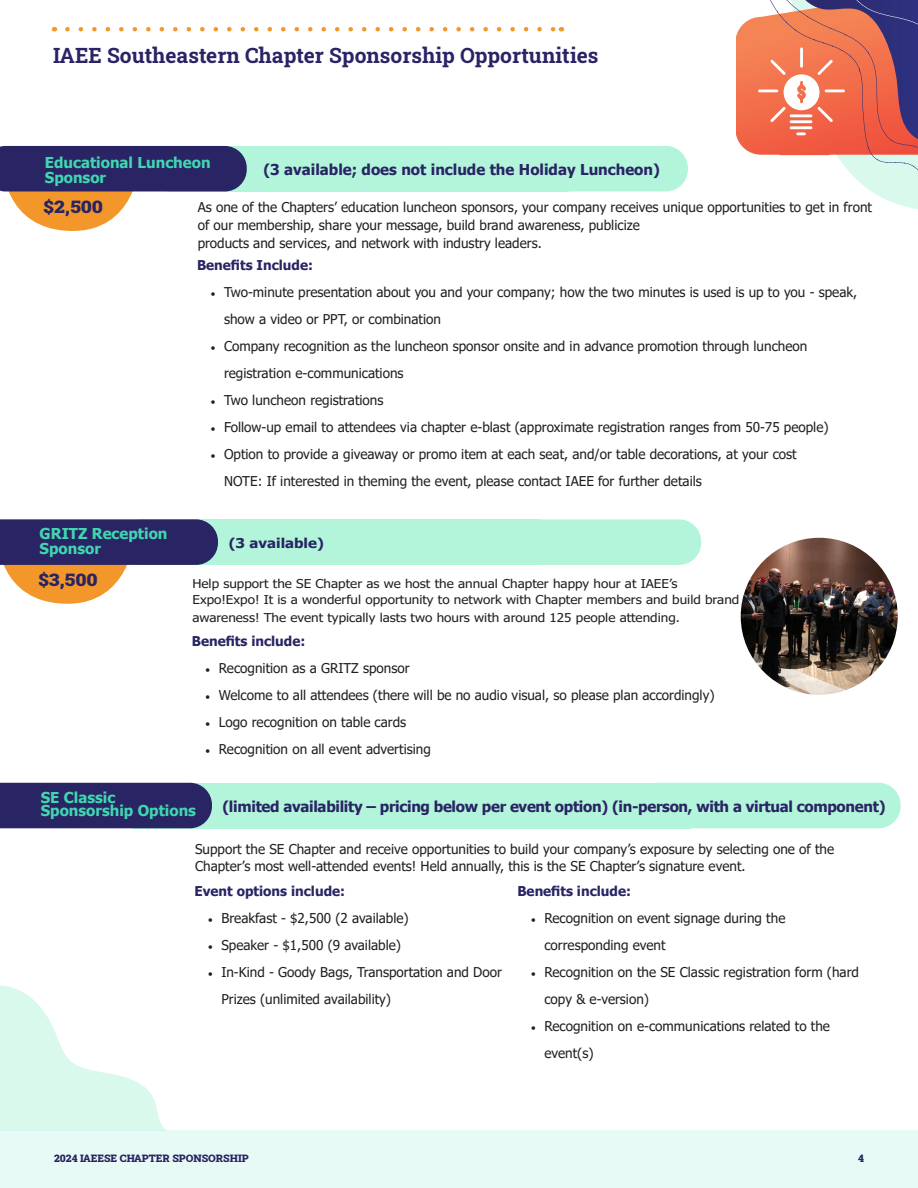
<style>
.page{position:relative;width:918px;height:1188px;background:#fff}
.page>*{position:absolute;margin:0;border:0;box-sizing:border-box;transform-origin:0 0}
.t1{font:21px "Roboto Slab";color:#292466}
.t2{font:17.55px "Roboto Slab";color:#292463;scale:1.11 1}
.t3{font:700 15px "Tahoma";letter-spacing:-.02em;color:#292463}
.t4{font:700 15px/15px "Tahoma";color:#40d6b0}
.t5{font:700 15px "Tahoma";color:#292463}
.t6{font:13.5px/27px "Tahoma";color:#231f20}
.t7{font:700 13.5px "Tahoma";color:#292463}
.t8{font:700 13.5px "Tahoma";color:#292463;scale:1.11 1}
.t9{font:12.15px/16.2px "Tahoma";color:#231f20;scale:1.11 1}
.t10{font:10.5px "Roboto Slab";color:#292463}
.s1{font-family:"Minion Pro"}
</style>
<div class="page">
<div style="left:0;top:1131px;width:918px;height:57px;background:#e8faf5"></div>
<svg style="left:502px;top:27px;width:416px;height:183px"></svg>
<svg style="left:0;top:985px;width:167px;height:146px"></svg>
<div style="left:132px;top:783px;width:559px;height:45px;background:#b3f5db"></div>
<div style="left:637px;top:783px;width:264px;height:45px;background:#b3f5db;border-radius:22px"></div>
<div style="left:0;top:783px;width:212px;height:45px;background:#292463"></div>
<div style="left:167px;top:146px;width:402px;height:45px;background:#b3f5db"></div>
<svg style="left:67px;top:27px;width:487px;height:5px"></svg>
<img style="left:739px;top:536px;width:160px;height:160px;border-radius:80px">
<div style="left:738px;top:535px;width:163px;height:163px;border:3px solid #fff;border-radius:50%"></div>
<div style="left:425px;top:146px;width:263px;height:45px;background:#b3f5db;border-radius:22px"></div>
<svg style="left:0;top:146px;width:247px;height:85px"></svg>
<div style="left:138px;top:519px;width:402px;height:46px;background:#b3f5db"></div>
<div style="left:438px;top:519px;width:263px;height:46px;background:#b3f5db;border-radius:22px"></div>
<svg style="left:0;top:519px;width:218px;height:85px"></svg>
<svg style="left:736px;top:15px;width:34px;height:140px;background:#f47e5b"></svg>
<svg style="left:770px;top:0;width:8px;height:170px"></svg>
<svg style="left:778px;top:0;width:9px;height:170px"></svg>
<svg style="left:787px;top:0;width:9px;height:170px"></svg>
<svg style="left:796px;top:0;width:9px;height:170px"></svg>
<svg style="left:805px;top:0;width:9px;height:170px"></svg>
<svg style="left:814px;top:0;width:9px;height:170px"></svg>
<svg style="left:823px;top:0;width:9px;height:170px;background:#e77f67"></svg>
<svg style="left:832px;top:0;width:9px;height:170px;background:#e77960"></svg>
<svg style="left:841px;top:0;width:9px;height:170px;background:#e5765c"></svg>
<svg style="left:850px;top:0;width:9px;height:170px;background:#e3745b"></svg>
<svg style="left:859px;top:0;width:9px;height:170px;background:#db715c"></svg>
<svg style="left:868px;top:0;width:10px;height:170px;background:#d36d5d"></svg>
<svg style="left:878px;top:0;width:9px;height:170px;background:#c6665f"></svg>
<svg style="left:887px;top:0;width:9px;height:170px;background:#ac5d65"></svg>
<svg style="left:896px;top:0;width:9px;height:170px;background:#714c75"></svg>
<svg style="left:905px;top:0;width:9px;height:170px;background:#55467f"></svg>
<svg style="left:914px;top:0;width:4px;height:170px"></svg>
<p class="t1" style="left:53px;top:40px;width:547px">IAEE Southeastern Chapter Sponsorship Opportunities</p>
<p class="t4" style="left:45px;top:155px;width:167px">Educational Luncheon<br>Sponsor</p>
<p class="t5" style="left:263px;top:159px;width:398px">(3 available; does not include the Holiday Luncheon)</p>
<p class="t2" style="left:44px;top:194px;width:55px">$2,500</p>
<p class="t6" style="left:198px;top:199px;width:676px;line-height:18px">As one of the Chapters’ education luncheon sponsors, your company receives unique opportunities to get in front of our membership, share your message, build brand awareness, publicize<br>products and services, and network with industry leaders.</p>
<p class="t7" style="left:197px;top:256px;width:118px">Benefits Include:</p>
<p class="t6" style="left:224px;top:279px;width:635px;text-indent:-14px"><span class="s1">•</span> Two-minute presentation about you and your company; how the two minutes is used is up to you - speak, show a video or PPT, or combination</p>
<p class="t6" style="left:224px;top:333px;width:585px;text-indent:-14px"><span class="s1">•</span> Company recognition as the luncheon sponsor onsite and in advance promotion through luncheon registration e-communications</p>
<p class="t6" style="left:211px;top:387px;width:174px"><span class="s1">•</span> Two luncheon registrations</p>
<p class="t6" style="left:211px;top:414px;width:620px"><span class="s1">•</span> Follow-up email to attendees via chapter e-blast (approximate registration ranges from 50-75 people)</p>
<p class="t6" style="left:224px;top:441px;width:574px;text-indent:-14px"><span class="s1">•</span> Option to provide a giveaway or promo item at each seat, and/or table decorations, at your cost<br>NOTE: If interested in theming the event, please contact IAEE for further details</p>
<p class="t4" style="left:40px;top:527px;width:129px">GRITZ Reception<br>Sponsor</p>
<p class="t8" style="left:229px;top:534px;width:87px">(3 available)</p>
<p class="t2" style="left:38px;top:567px;width:55px">$3,500</p>
<p class="t9" style="left:192px;top:576px;width:494px">Help support the SE Chapter as we host the annual Chapter happy hour at IAEE’s<br>Expo!Expo! It is a wonderful opportunity to network with Chapter members and build brand</p>
<p class="t9" style="left:192px;top:610px;width:441px">awareness! The event typically lasts two hours with around 125 people attending.</p>
<p class="t7" style="left:192px;top:632px;width:115px">Benefits include:</p>
<p class="t6" style="left:205px;top:655px;width:206px"><span class="s1">•</span> Recognition as a GRITZ sponsor</p>
<p class="t6" style="left:205px;top:682px;width:511px"><span class="s1">•</span> Welcome to all attendees (there will be no audio visual, so please plan accordingly)</p>
<p class="t6" style="left:205px;top:709px;width:202px"><span class="s1">•</span> Logo recognition on table cards</p>
<p class="t6" style="left:205px;top:736px;width:227px"><span class="s1">•</span> Recognition on all event advertising</p>
<p class="t4" style="left:41px;top:791px;width:157px;line-height:13.5px">SE Classic<br>Sponsorship Options</p>
<p class="t3" style="left:222px;top:796px;width:665px">(limited availability – pricing below per event option) (in-person, with a virtual component)</p>
<p class="t6" style="left:195px;top:842px;width:641px;line-height:16.2px">Support the SE Chapter and receive opportunities to build your company’s exposure by selecting one of the<br>Chapter’s most well-attended events! Held annually, this is the SE Chapter’s signature event.</p>
<p class="t7" style="left:194px;top:881px;width:152px">Event options include:</p>
<p class="t6" style="left:208px;top:905px;width:202px"><span class="s1">•</span> Breakfast - $2,500 (2 available)</p>
<p class="t6" style="left:208px;top:932px;width:195px"><span class="s1">•</span> Speaker - $1,500 (9 available)</p>
<p class="t6" style="left:221px;top:959px;width:282px;text-indent:-14px"><span class="s1">•</span> In-Kind - Goody Bags, Transportation and Door<br>Prizes (unlimited availability)</p>
<p class="t7" style="left:517px;top:881px;width:115px">Benefits include:</p>
<p class="t6" style="left:544px;top:905px;width:243px;text-indent:-14px"><span class="s1">•</span> Recognition on event signage during the corresponding event</p>
<p class="t6" style="left:544px;top:959px;width:316px;text-indent:-14px"><span class="s1">•</span> Recognition on the SE Classic registration form (hard copy &amp; e-version)</p>
<p class="t6" style="left:544px;top:1013px;width:287px;text-indent:-14px"><span class="s1">•</span> Recognition on e-communications related to the event(s)</p>
<p class="t10" style="left:54px;top:1151px;width:196px">2024 IAEESE CHAPTER SPONSORSHIP</p>
<p class="t10" style="left:858px;top:1151px;width:7px">4</p>
</div>
